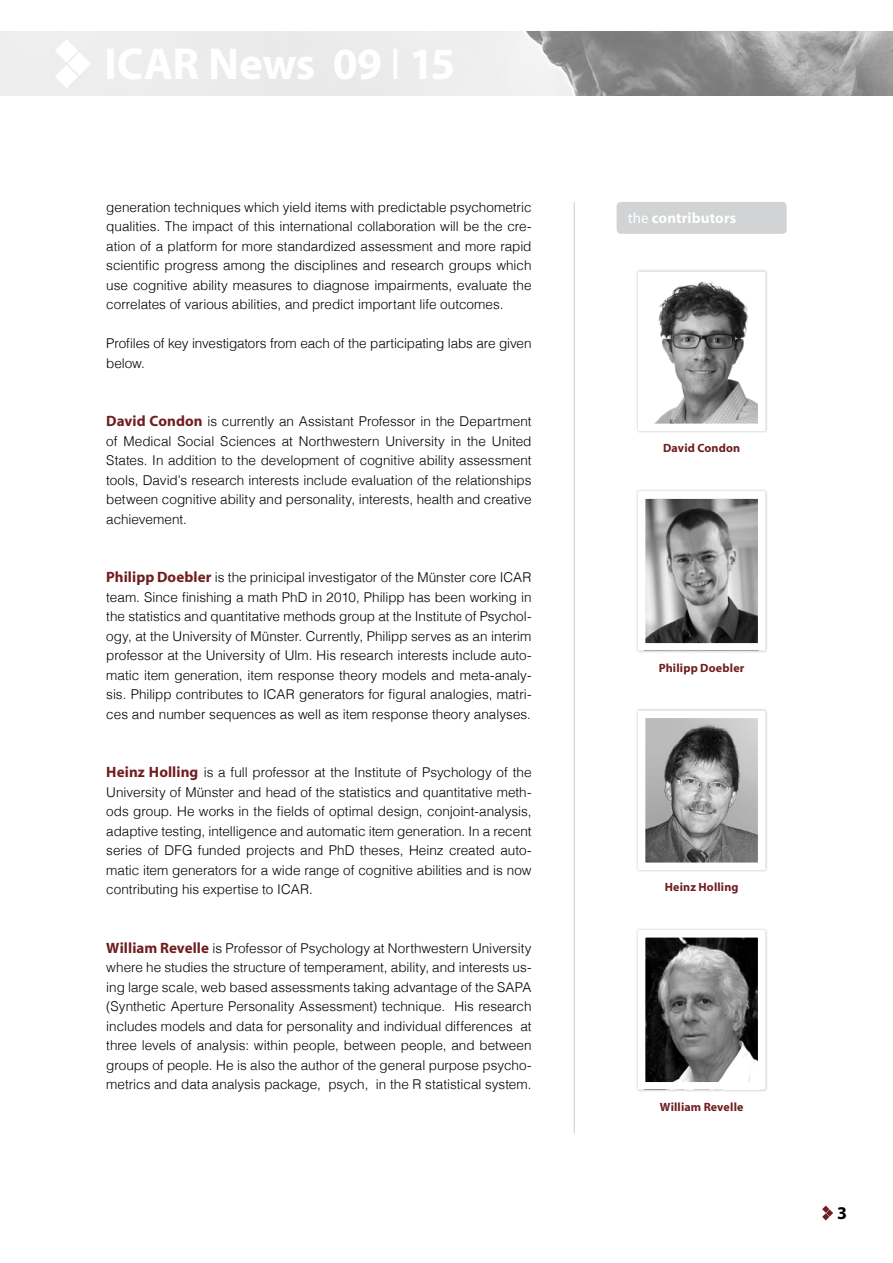
<style>
.page{position:relative;width:893px;height:1263px;background:#fff}
.page>*{position:absolute;margin:0;border:0;box-sizing:border-box;transform-origin:0 0}
.Headline{font:700 18px "Myriad";color:#000}
.t1{font:700 15px "Myriad";letter-spacing:.005em;color:#fff}
.t2{font:300 13.5px/19.5px "Helvetica";color:#000;text-align:justify}
.Sidebar_Headline{font:700 12px "Myriad";letter-spacing:.015em;color:#701e20}
.s1{font-family:"Myriad";font-weight:700;font-size:15px;color:#701e20}
.s2{font-weight:400}
</style>
<div class="page">
<hr style="left:574px;top:202px;width:1px;height:932px;background:#000">
<div style="left:617px;top:202px;width:170px;height:32px;background:#d1d3d4;border-radius:4px"></div>
<div style="left:635px;top:269px;width:133px;height:164px;background:#000;opacity:.25"></div>
<img style="left:647px;top:281px;width:109px;height:141px">
<div style="left:635px;top:489px;width:133px;height:164px;background:#000;opacity:.25"></div>
<img style="left:647px;top:500px;width:109px;height:142px">
<div style="left:638px;top:491px;width:127px;height:160px;border:8px solid #fff"></div>
<div style="left:635px;top:708px;width:133px;height:164px;background:#000;opacity:.25"></div>
<img style="left:647px;top:720px;width:109px;height:141px">
<div style="left:638px;top:711px;width:127px;height:159px;border:8px solid #fff"></div>
<div style="left:635px;top:928px;width:133px;height:164px;background:#000;opacity:.25"></div>
<img style="left:647px;top:939px;width:109px;height:141px">
<div style="left:638px;top:930px;width:127px;height:159px;border:8px solid #fff"></div>
<svg style="left:822px;top:1205px;width:11px;height:15px"></svg>
<img style="left:0;top:32px;width:893px;height:64px">
<svg style="left:55px;top:39px;width:36px;height:49px"></svg>
<p class="t2" style="left:106px;top:196px;width:427px">generation techniques which yield items with predictable psychometric qualities. The impact of this international collaboration will be the cre&shy;ation of a platform for more standardized assessment and more rapid scientific progress among the disciplines and research groups which use cognitive ability measures to diagnose impairments, evaluate the correlates of various abilities, and predict important life outcomes.</p>
<p class="t2" style="left:106px;top:333px;width:427px">Profiles of key investigators from each of the participating labs are given below.</p>
<p class="t2" style="left:106px;top:411px;width:427px"><span class="s1">David Condon</span> is currently an Assistant Professor in the Department of Medical Social Sciences at Northwestern University in the United States. In addition to the development of cognitive ability assessment tools, David’s research interests include evaluation of the relationships between cognitive ability and personality, interests, health and creative achievement.</p>
<p class="t2" style="left:106px;top:567px;width:427px"><span class="s1">Philipp Doebler</span> is the prinicipal investigator of the Münster core ICAR team. Since finishing a math PhD in 2010, Philipp has been working in the statistics and quantitative methods group at the Institute of Psychol&shy;ogy, at the University of Münster. Currently, Philipp serves as an interim professor at the University of Ulm. His research interests include auto&shy;matic item generation, item response theory models and meta-analy&shy;sis. Philipp contributes to ICAR generators for figural analogies, matri&shy;ces and number sequences as well as item response theory analyses.</p>
<p class="t2" style="left:106px;top:762px;width:427px"><span class="s1">Heinz Holling</span> is a full professor at the Institute of Psychology of the University of Münster and head of the statistics and quantitative meth&shy;ods group. He works in the fields of optimal design, conjoint-analysis, adaptive testing, intelligence and automatic item generation. In a recent series of DFG funded projects and PhD theses, Heinz created auto&shy;matic item generators for a wide range of cognitive abilities and is now contributing his expertise to ICAR.</p>
<p class="t2" style="left:106px;top:937px;width:427px"><span class="s1">William Revelle</span> is Professor of Psychology at Northwestern University where he studies the structure of temperament, ability, and interests us&shy;ing large scale, web based assessments taking advantage of the SAPA (Synthetic Aperture Personality Assessment) technique. His research includes models and data for personality and individual differences at three levels of analysis: within people, between people, and between groups of people. He is also the author of the general purpose psycho&shy;metrics and data analysis package, psych, in the R statistical system.</p>
<p class="t1" style="left:628px;top:210px;width:110px"><span class="s2">the</span> contributors</p>
<p class="Sidebar_Headline" style="left:663px;top:442px;width:79px">David Condon</p>
<p class="Sidebar_Headline" style="left:659px;top:662px;width:87px">Philipp Doebler</p>
<p class="Sidebar_Headline" style="left:665px;top:881px;width:75px">Heinz Holling</p>
<p class="Sidebar_Headline" style="left:660px;top:1100px;width:85px">William Revelle</p>
<p class="Headline" style="left:837px;top:1203px;width:11px">3</p>
</div>
